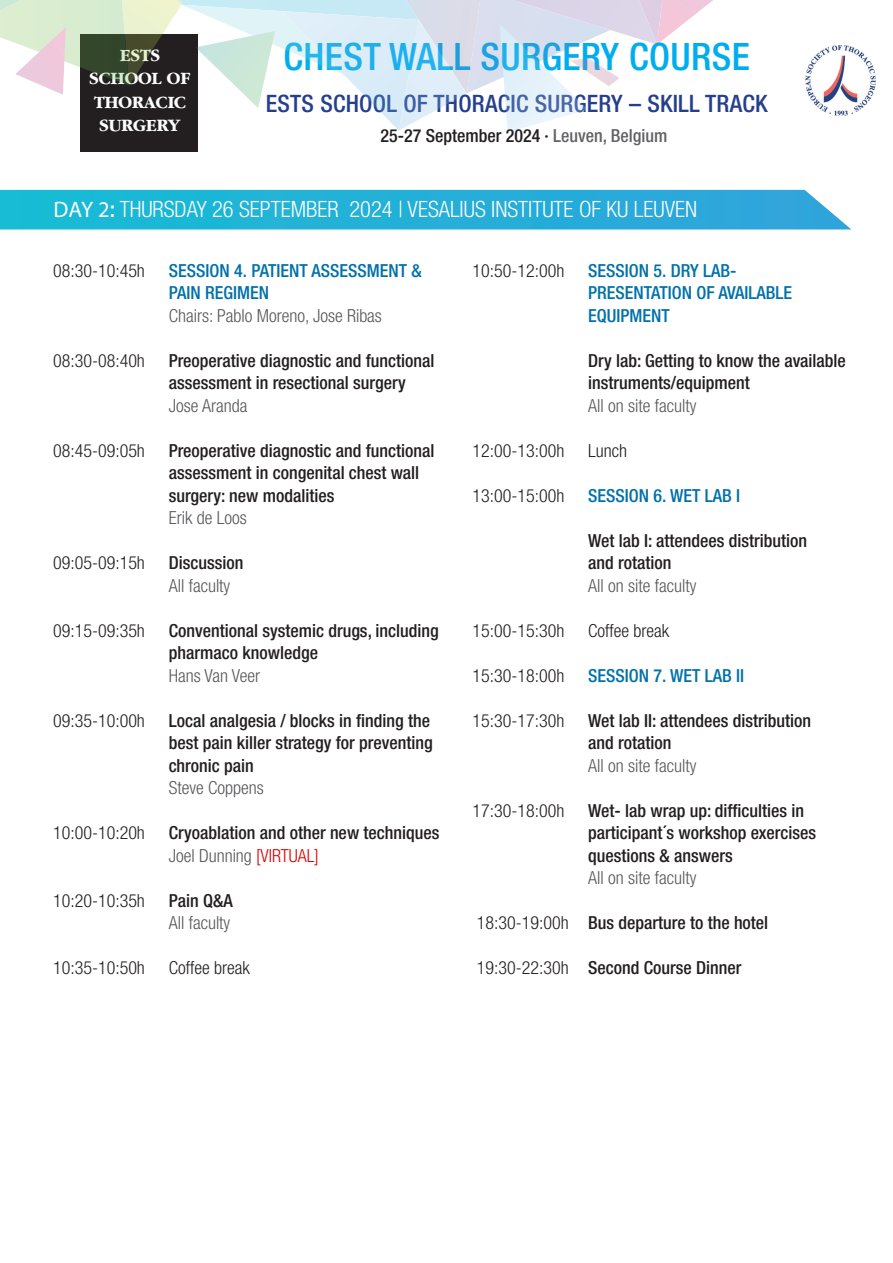
<style>
.page{position:relative;width:893px;height:1263px;background:#fff}
.page>*{position:absolute;margin:0;border:0;box-sizing:border-box;transform-origin:0 0}
.t1{font:500 condensed 37.8px "Helvetica Neue LT Com";letter-spacing:.01em;color:#00aeef}
.t2{font:500 condensed 24px "Helvetica Neue LT Com";letter-spacing:.01em;color:#253f8e}
.t3{font:300 condensed 22.5px "Helvetica Neue LT Com";color:#fff}
.t4{font:500 condensed 18px/22.5px "Helvetica Neue LT Com";color:#231f20}
.t5{font:300 condensed 18px "Helvetica Neue LT Com";color:#231f20}
.t6{font:300 condensed 18px "Helvetica Neue LT Com";color:#57585a}
.t7{font:500 condensed 18px/22.5px "Helvetica Neue LT Com";color:#0071aa}
.t8{font:700 17.85px/23.4px "Garamond";color:#fff;text-align:center}
.s1{color:#636366}
.s2{font-family:"Myriad Pro";font-weight:400;font-stretch:normal}
.s3{font-weight:500}
.s4{font-weight:300;color:#57585a}
.s5{font-weight:300;color:#d00}
.s6{font-weight:300}
</style>
<div class="page">
<img style="left:805px;top:45px;width:70px;height:70px">
<div style="left:803px;top:43px;width:74px;height:74px;border:1px solid #fff;border-radius:50%"></div>
<div style="left:80px;top:34px;width:118px;height:118px;background:#231f20"></div>
<svg style="left:0;top:0;width:713px;height:132px"></svg>
<svg style="left:0;top:190px;width:851px;height:39px;background:#29b2d8"></svg>
<p class="t8" style="left:90px;top:43px;width:102px">ESTS<br>SCHOOL OF<br>THORACIC<br>SURGERY</p>
<h1 class="t1" style="left:283px;top:34px;width:468px">CHEST WALL SURGERY COURSE</h1>
<h2 class="t2" style="left:266px;top:89px;width:503px">ESTS SCHOOL OF THORACIC SURGERY – SKILL TRACK</h2>
<p class="t4" style="left:381px;top:124px;width:288px">25-27 September 2024 · <span class="s1">Leuven, Belgium</span></p>
<p class="t3" style="left:53px;top:196px;width:645px"><span class="s2">DAY 2</span><span class="s3">:</span> THURSDAY 26 SEPTEMBER 2024 | VESALIUS INSTITUTE OF KU LEUVEN</p>
<p class="t5" style="left:53px;top:260px;width:93px">08:30-10:45h</p>
<p class="t7" style="left:169px;top:259px;width:254px">SESSION 4. PATIENT ASSESSMENT &amp;<br>PAIN REGIMEN</p>
<p class="t6" style="left:169px;top:305px;width:215px">Chairs: Pablo Moreno, Jose Ribas</p>
<p class="t5" style="left:53px;top:350px;width:93px">08:30-08:40h</p>
<p class="t4" style="left:169px;top:349px;width:267px">Preoperative diagnostic and functional assessment in resectional surgery</p>
<p class="t6" style="left:169px;top:395px;width:80px">Jose Aranda</p>
<p class="t5" style="left:53px;top:440px;width:93px">08:45-09:05h</p>
<p class="t4" style="left:169px;top:439px;width:267px">Preoperative diagnostic and functional assessment in congenital chest wall surgery: new modalities</p>
<p class="t6" style="left:169px;top:508px;width:79px">Erik de Loos</p>
<p class="t5" style="left:53px;top:553px;width:93px">09:05-09:15h</p>
<p class="t4" style="left:169px;top:552px;width:76px">Discussion</p>
<p class="t6" style="left:169px;top:575px;width:63px">All faculty</p>
<p class="t5" style="left:53px;top:620px;width:93px">09:15-09:35h</p>
<p class="t4" style="left:169px;top:619px;width:272px">Conventional systemic drugs, including pharmaco knowledge</p>
<p class="t6" style="left:169px;top:665px;width:93px">Hans Van Veer</p>
<p class="t5" style="left:53px;top:710px;width:93px">09:35-10:00h</p>
<p class="t4" style="left:169px;top:709px;width:266px">Local analgesia / blocks in finding the best pain killer strategy for preventing chronic pain</p>
<p class="t6" style="left:169px;top:778px;width:96px">Steve Coppens</p>
<p class="t5" style="left:53px;top:823px;width:93px">10:00-10:20h</p>
<p class="t4" style="left:169px;top:822px;width:272px">Cryoablation and other new techniques<br><span class="s4">Joel Dunning</span> <span class="s5">[VIRTUAL]</span></p>
<p class="t5" style="left:53px;top:890px;width:93px">10:20-10:35h</p>
<p class="t4" style="left:169px;top:889px;width:65px">Pain Q&amp;A</p>
<p class="t6" style="left:169px;top:913px;width:63px">All faculty</p>
<p class="t5" style="left:53px;top:958px;width:93px">10:35-10:50h</p>
<p class="t5" style="left:169px;top:958px;width:83px">Coffee break</p>
<p class="t5" style="left:473px;top:260px;width:93px">10:50-12:00h</p>
<p class="t7" style="left:588px;top:259px;width:150px">SESSION 5. DRY LAB-</p>
<p class="t7" style="left:588px;top:282px;width:206px">PRESENTATION OF AVAILABLE<br>EQUIPMENT</p>
<p class="t4" style="left:588px;top:349px;width:259px">Dry lab: Getting to know the available instruments/equipment</p>
<p class="t6" style="left:588px;top:395px;width:110px">All on site faculty</p>
<p class="t5" style="left:473px;top:440px;width:93px">12:00-13:00h</p>
<p class="t5" style="left:588px;top:440px;width:40px">Lunch</p>
<p class="t5" style="left:473px;top:485px;width:93px">13:00-15:00h</p>
<p class="t7" style="left:588px;top:484px;width:153px">SESSION 6. WET LAB I</p>
<p class="t4" style="left:588px;top:529px;width:220px">Wet lab I: attendees distribution</p>
<p class="t4" style="left:588px;top:552px;width:85px">and rotation</p>
<p class="t6" style="left:588px;top:575px;width:110px">All on site faculty</p>
<p class="t5" style="left:473px;top:620px;width:93px">15:00-15:30h</p>
<p class="t5" style="left:588px;top:620px;width:83px">Coffee break</p>
<p class="t5" style="left:473px;top:665px;width:93px">15:30-18:00h</p>
<p class="t7" style="left:588px;top:664px;width:157px">SESSION 7. WET LAB II</p>
<p class="t5" style="left:473px;top:710px;width:93px">15:30-17:30h</p>
<p class="t4" style="left:588px;top:709px;width:224px">Wet lab II: attendees distribution</p>
<p class="t4" style="left:588px;top:732px;width:85px">and rotation</p>
<p class="t6" style="left:588px;top:755px;width:110px">All on site faculty</p>
<p class="t5" style="left:473px;top:800px;width:93px">17:30-18:00h</p>
<p class="t4" style="left:588px;top:799px;width:229px">Wet- lab wrap up: difficulties in participant´s workshop exercises questions &amp; answers</p>
<p class="t6" style="left:588px;top:868px;width:110px">All on site faculty</p>
<p class="t4" style="left:477px;top:912px;width:293px"><span class="s6">18:30-19:00h</span> Bus departure to the hotel</p>
<p class="t4" style="left:477px;top:957px;width:266px"><span class="s6">19:30-22:30h</span> Second Course Dinner</p>
</div>
